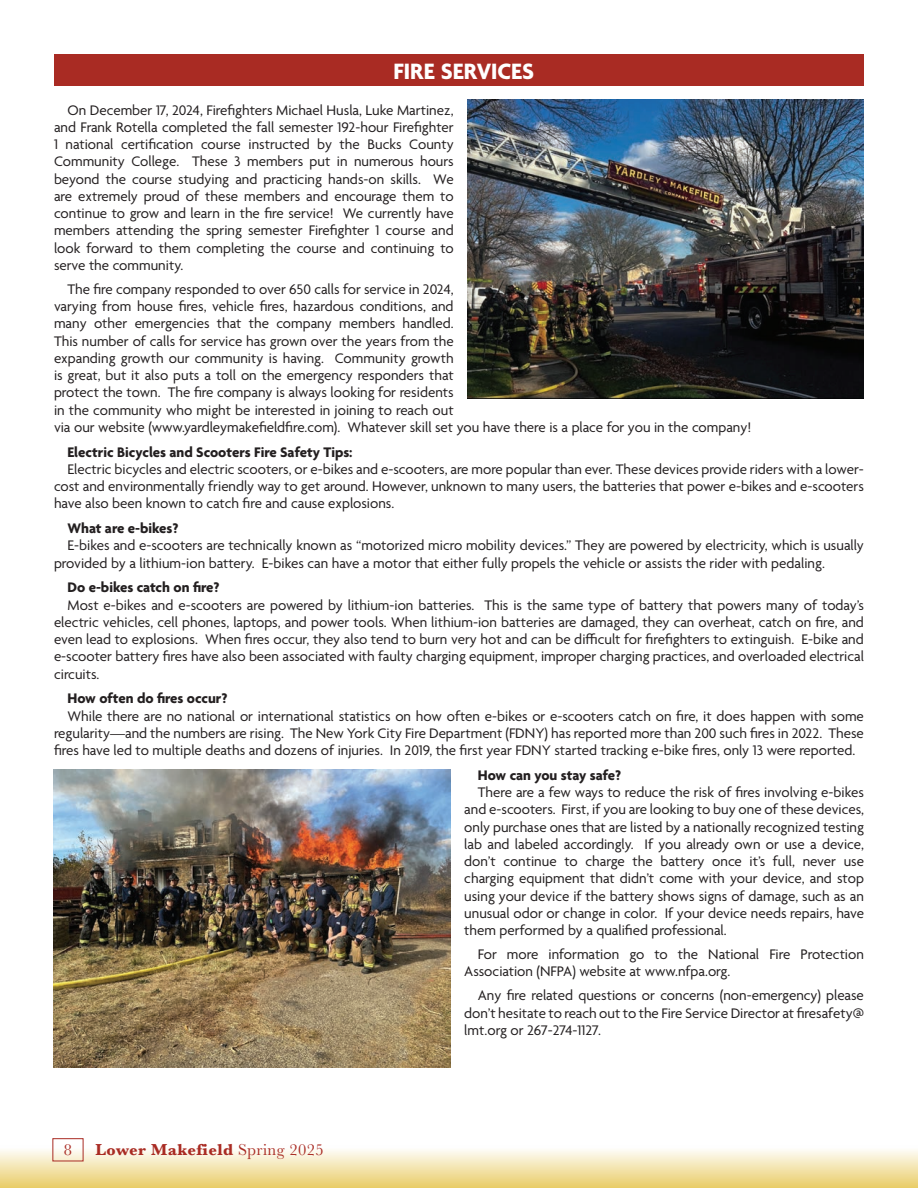
<style>
.page{position:relative;width:918px;height:1188px;background:#fff}
.page>*{position:absolute;margin:0;border:0;box-sizing:border-box;transform-origin:0 0}
.t1{font:700 24px "Agenda One";color:#fff}
.t2{font:700 16.5px "Baskerville";letter-spacing:.025em;color:#a92b23}
.t3{font:16.5px "Baskerville";color:#a92b23}
.t4{font:15px/17.2px "Agenda";color:#231f20;text-align:justify}
.t5{font:700 15px "Agenda";color:#231f20}
.s1{font-weight:400}
</style>
<div class="page">
<div style="left:0;top:1145px;width:918px;height:43px;background:linear-gradient(to bottom,#fff,#e9cc67)"></div>
<div style="left:52px;top:1138px;width:31px;height:23px;border:1px solid #a92b23"></div>
<div style="left:54px;top:54px;width:810px;height:31px;background:#a92b23"></div>
<img style="left:467px;top:99px;width:397px;height:300px">
<img style="left:54px;top:770px;width:397px;height:298px">
<p class="t1" style="left:394px;top:58px;width:142px">FIRE SERVICES</p>
<p class="t4" style="left:54px;top:102px;width:401px;text-indent:14px">On December 17, 2024, Firefighters Michael Husla, Luke Martinez, and Frank Rotella completed the fall semester 192-hour Firefighter 1 national certification course instructed by the Bucks County Community College. These 3 members put in numerous hours beyond the course studying and practicing hands-on skills. We are extremely proud of these members and encourage them to continue to grow and learn in the fire service! We currently have members attending the spring semester Firefighter 1 course and look forward to them completing the course and continuing to serve the community.</p>
<p class="t4" style="left:54px;top:281px;width:699px;text-align:left;text-indent:14px">The fire company responded to over 650 calls for service in 2024,<br>varying from house fires, vehicle fires, hazardous conditions, and<br>many other emergencies that the company members handled.<br>This number of calls for service has grown over the years from the<br>expanding growth our community is having. Community growth<br>is great, but it also puts a toll on the emergency responders that<br>protect the town. The fire company is always looking for residents<br>in the community who might be interested in joining to reach out<br>via our website (www.yardleymakefieldfire.com). Whatever skill set you have there is a place for you in the company!</p>
<p class="t5" style="left:68px;top:444px;width:287px">Electric Bicycles and Scooters Fire Safety Tips:</p>
<p class="t4" style="left:54px;top:461px;width:811px;text-indent:14px">Electric bicycles and electric scooters, or e-bikes and e-scooters, are more popular than ever. These devices provide riders with a lower&shy;cost and environmentally friendly way to get around. However, unknown to many users, the batteries that power e-bikes and e-scooters have also been known to catch fire and cause explosions.</p>
<p class="t5" style="left:68px;top:520px;width:112px">What are e-bikes?</p>
<p class="t4" style="left:54px;top:538px;width:811px;text-indent:14px">E-bikes and e-scooters are technically known as “motorized micro mobility devices.” They are powered by electricity, which is usually provided by a lithium-ion battery. E-bikes can have a motor that either fully propels the vehicle or assists the rider with pedaling.</p>
<p class="t5" style="left:68px;top:579px;width:154px">Do e-bikes catch on fire?</p>
<p class="t4" style="left:54px;top:597px;width:811px;text-indent:14px">Most e-bikes and e-scooters are powered by lithium-ion batteries. This is the same type of battery that powers many of today’s electric vehicles, cell phones, laptops, and power tools. When lithium-ion batteries are damaged, they can overheat, catch on fire, and even lead to explosions. When fires occur, they also tend to burn very hot and can be difficult for firefighters to extinguish. E-bike and e-scooter battery fires have also been associated with faulty charging equipment, improper charging practices, and overloaded electrical circuits.</p>
<p class="t5" style="left:68px;top:690px;width:161px">How often do fires occur?</p>
<p class="t4" style="left:54px;top:708px;width:811px;text-indent:14px">While there are no national or international statistics on how often e-bikes or e-scooters catch on fire, it does happen with some regularity—and the numbers are rising. The New York City Fire Department (FDNY) has reported more than 200 such fires in 2022. These fires have led to multiple deaths and dozens of injuries. In 2019, the first year FDNY started tracking e-bike fires, only 13 were reported.</p>
<p class="t5" style="left:478px;top:767px;width:145px">How can you stay safe?</p>
<p class="t4" style="left:464px;top:785px;width:401px;text-indent:14px">There are a few ways to reduce the risk of fires involving e-bikes and e-scooters. First, if you are looking to buy one of these devices, only purchase ones that are listed by a nationally recognized testing lab and labeled accordingly. If you already own or use a device, don’t continue to charge the battery once it’s full, never use charging equipment that didn’t come with your device, and stop using your device if the battery shows signs of damage, such as an unusual odor or change in color. If your device needs repairs, have them performed by a qualified professional.</p>
<p class="t4" style="left:464px;top:947px;width:401px;text-indent:14px">For more information go to the National Fire Protection<br>Association (NFPA) website at www.nfpa.org.</p>
<p class="t4" style="left:464px;top:988px;width:401px;text-indent:14px">Any fire related questions or concerns (non-emergency) please don’t hesitate to reach out to the Fire Service Director at firesafety@ lmt.org or 267-274-1127.</p>
<p class="t3" style="left:64px;top:1140px;width:10px">8</p>
<p class="t2" style="left:96px;top:1138px;width:230px">Lower Makefield <span class="s1">Spring 2025</span></p>
</div>
